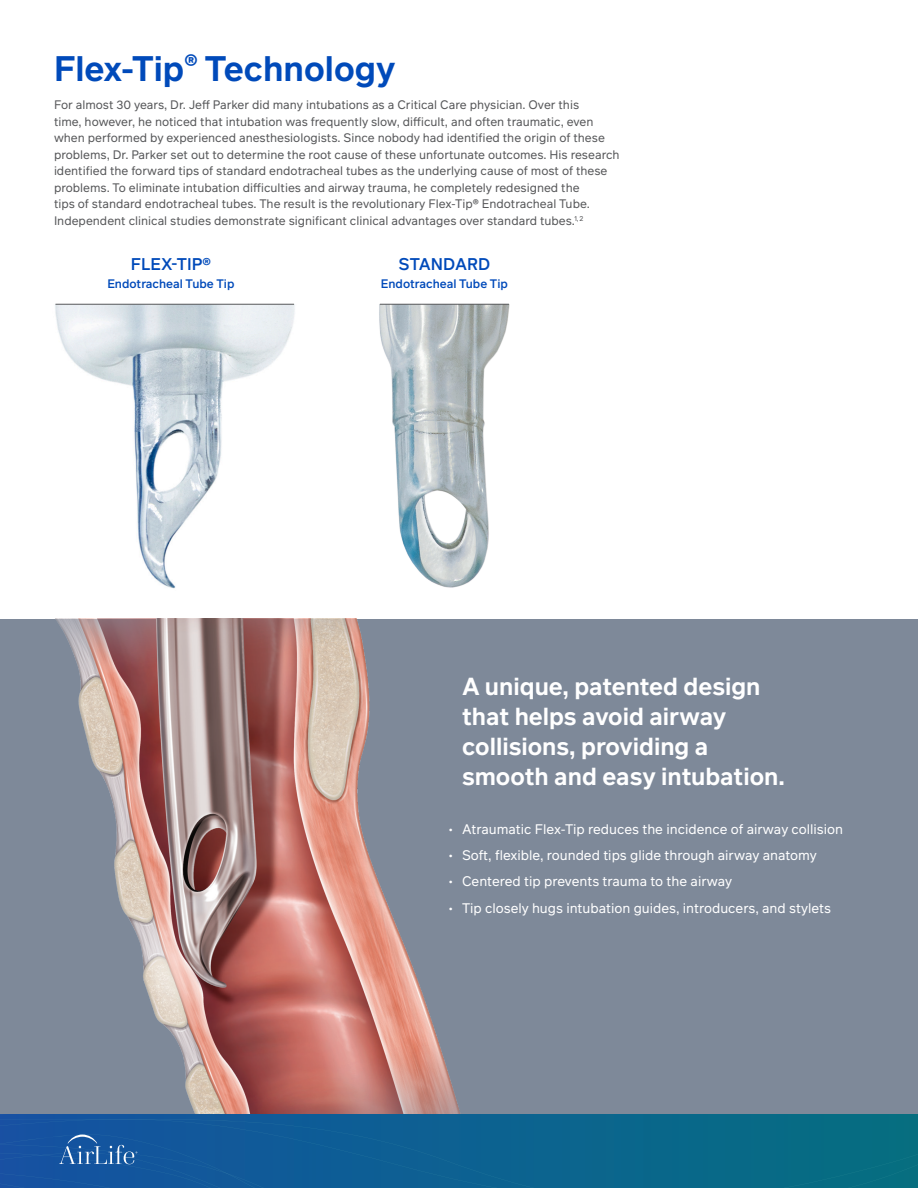
<style>
.page{position:relative;width:918px;height:1188px;background:#fff}
.page>*{position:absolute;margin:0;border:0;box-sizing:border-box;transform-origin:0 0}
.t1{font:600 34.5px "Infra";color:#004aba}
.t2{font:600 24px/30px "Infra";color:#fff}
.t3{font:500 16.5px "Infra";letter-spacing:.005em;color:#004aba}
.t4{font:13.5px "Infra";color:#fff}
.t5{font:12px/16.5px "Infra";color:#57585a}
.t6{font:500 12px "Infra";color:#004aba}
</style>
<div class="page">
<svg style="left:0;top:1113px;width:918px;height:7px;background:#1f6591"></svg>
<svg style="left:0;top:1120px;width:918px;height:15px;background:#0d6091"></svg>
<svg style="left:0;top:1135px;width:918px;height:53px;background:#0e6192"></svg>
<div style="left:0;top:619px;width:918px;height:494px;background:#7e8999"></div>
<img style="left:55px;top:304px;width:240px;height:285px">
<img style="left:379px;top:304px;width:131px;height:284px">
<img style="left:55px;top:619px;width:405px;height:494px">
<hr style="left:56px;top:304px;width:238px;height:1px;background:#57585a">
<hr style="left:380px;top:304px;width:129px;height:1px;background:#57585a">
<h1 class="t1" style="left:54px;top:43px;width:343px">Flex-Tip<sup>®</sup> Technology</h1>
<p class="t5" style="left:54px;top:96px;width:567px">For almost 30 years, Dr. Jeff Parker did many intubations as a Critical Care physician. Over this<br>time, however, he noticed that intubation was frequently slow, difficult, and often traumatic, even when performed by experienced anesthesiologists. Since nobody had identified the origin of these problems, Dr. Parker set out to determine the root cause of these unfortunate outcomes. His research identified the forward tips of standard endotracheal tubes as the underlying cause of most of these problems. To eliminate intubation difficulties and airway trauma, he completely redesigned the<br>tips of standard endotracheal tubes. The result is the revolutionary Flex-Tip® Endotracheal Tube.<br>Independent clinical studies demonstrate significant clinical advantages over standard tubes.<sup>1,2</sup></p>
<h3 class="t3" style="left:131px;top:252px;width:81px">FLEX-TIP®</h3>
<p class="t6" style="left:107px;top:275px;width:129px">Endotracheal Tube Tip</p>
<h3 class="t3" style="left:399px;top:252px;width:93px">STANDARD</h3>
<p class="t6" style="left:381px;top:275px;width:129px">Endotracheal Tube Tip</p>
<h2 class="t2" style="left:462px;top:671px;width:324px">A unique, patented design that helps avoid airway collisions, providing a smooth and easy intubation.</h2>
<p class="t4" style="left:448px;top:820px;width:396px">• Atraumatic Flex-Tip reduces the incidence of airway collision</p>
<p class="t4" style="left:448px;top:846px;width:370px">• Soft, flexible, rounded tips glide through airway anatomy</p>
<p class="t4" style="left:448px;top:872px;width:285px">• Centered tip prevents trauma to the airway</p>
<p class="t4" style="left:448px;top:898px;width:384px">• Tip closely hugs intubation guides, introducers, and stylets</p>
</div>
